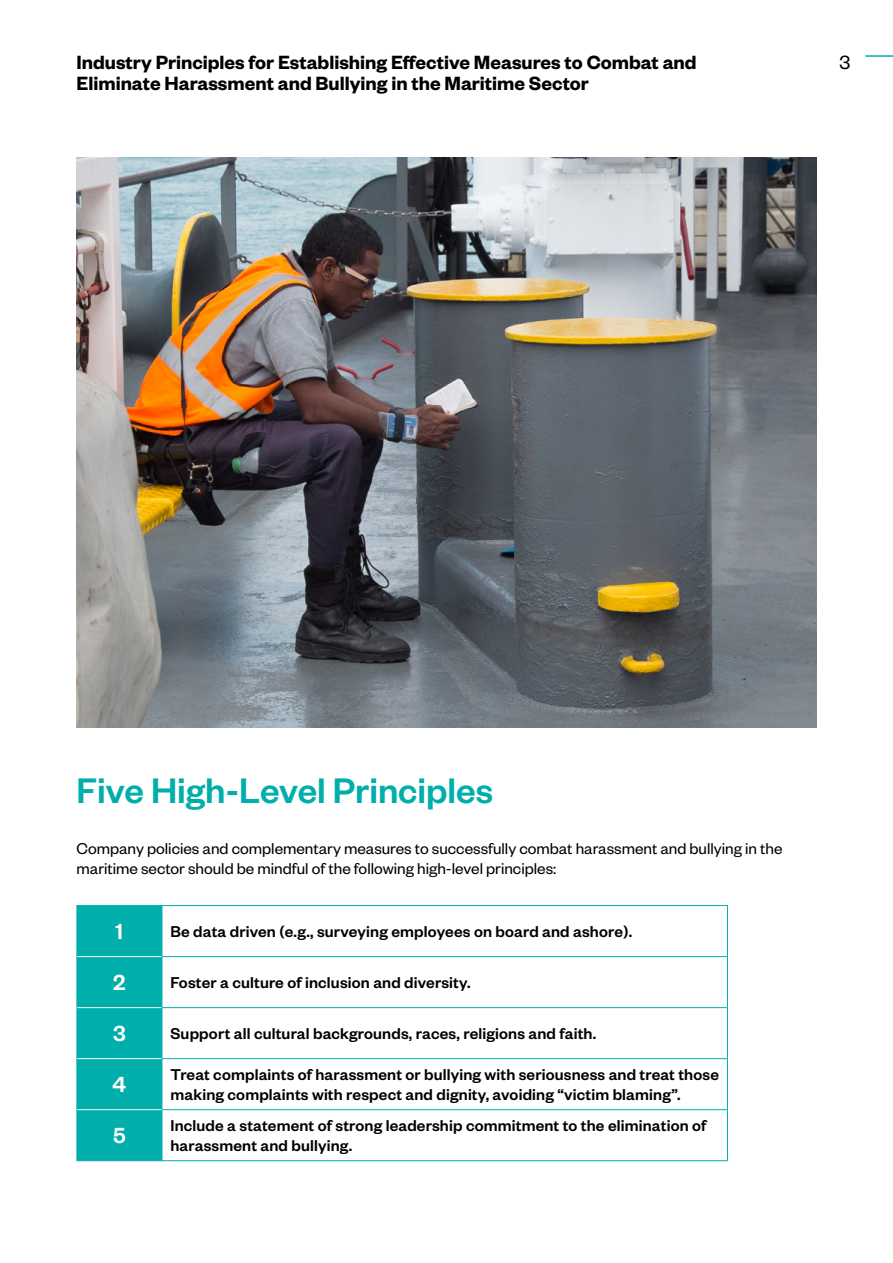
<style>
.page{position:relative;width:893px;height:1263px;background:#fff}
.page>*{position:absolute;margin:0;border:0;box-sizing:border-box;transform-origin:0 0}
.t1{font:500 39px "Founders Grotesk";color:#00aeab}
.t2{font:500 24px "Founders Grotesk";color:#fff}
.t3{font:600 21px/21px "Founders Grotesk";color:#000}
.t4{font:21px "Founders Grotesk";color:#000}
.t5{font:500 17.25px/19.8px "Founders Grotesk";letter-spacing:.01em;color:#000}
.t6{font:17.25px/19.5px "Founders Grotesk";color:#000}
</style>
<div class="page">
<hr style="left:865px;top:55px;width:28px;height:2px;background:#00aeab">
<div style="left:78px;top:906px;width:84px;height:254px;background:#00aeab"></div>
<hr style="left:77px;top:905px;width:85px;height:1px;background:#00aeab">
<hr style="left:77px;top:906px;width:1px;height:50px;background:#00aeab">
<hr style="left:162px;top:905px;width:566px;height:1px;background:#00aeab">
<hr style="left:162px;top:906px;width:1px;height:50px;background:#00aeab">
<hr style="left:727px;top:906px;width:1px;height:50px;background:#00aeab">
<hr style="left:77px;top:956px;width:1px;height:52px;background:#00aeab">
<hr style="left:162px;top:956px;width:566px;height:1px;background:#00aeab">
<hr style="left:162px;top:957px;width:1px;height:50px;background:#00aeab">
<hr style="left:727px;top:957px;width:1px;height:50px;background:#00aeab">
<hr style="left:77px;top:1008px;width:1px;height:51px;background:#00aeab">
<hr style="left:162px;top:1007px;width:566px;height:1px;background:#00aeab">
<hr style="left:162px;top:1008px;width:1px;height:50px;background:#00aeab">
<hr style="left:727px;top:1008px;width:1px;height:50px;background:#00aeab">
<hr style="left:77px;top:1059px;width:1px;height:51px;background:#00aeab">
<hr style="left:162px;top:1058px;width:566px;height:1px;background:#00aeab">
<hr style="left:162px;top:1059px;width:1px;height:50px;background:#00aeab">
<hr style="left:727px;top:1059px;width:1px;height:50px;background:#00aeab">
<hr style="left:77px;top:1110px;width:1px;height:50px;background:#00aeab">
<hr style="left:162px;top:1109px;width:566px;height:1px;background:#00aeab">
<hr style="left:162px;top:1110px;width:1px;height:50px;background:#00aeab">
<hr style="left:727px;top:1110px;width:1px;height:50px;background:#00aeab">
<hr style="left:77px;top:1160px;width:85px;height:1px;background:#00aeab">
<hr style="left:162px;top:1160px;width:566px;height:1px;background:#00aeab">
<hr style="left:77px;top:956px;width:85px;height:1px;background:#fff">
<hr style="left:77px;top:1007px;width:85px;height:1px;background:#fff">
<hr style="left:77px;top:1058px;width:85px;height:1px;background:#fff">
<hr style="left:77px;top:1109px;width:85px;height:1px;background:#fff">
<img style="left:77px;top:158px;width:739px;height:569px">
<p class="t3" style="left:77px;top:50px;width:622px">Industry Principles for Establishing Effective Measures to Combat and<br>Eliminate Harassment and Bullying in the Maritime Sector</p>
<p class="t4" style="left:840px;top:49px;width:12px">3</p>
<h1 class="t1" style="left:77px;top:766px;width:418px">Five High-Level Principles</h1>
<p class="t6" style="left:77px;top:838px;width:707px">Company policies and complementary measures to successfully combat harassment and bullying in the maritime sector should be mindful of the following high-level principles:</p>
<h2 class="t2" style="left:116px;top:916px;width:9px">1</h2>
<p class="t5" style="left:170px;top:920px;width:463px">Be data driven (e.g., surveying employees on board and ashore).</p>
<h2 class="t2" style="left:113px;top:967px;width:14px">2</h2>
<p class="t5" style="left:170px;top:971px;width:302px">Foster a culture of inclusion and diversity.</p>
<h2 class="t2" style="left:113px;top:1018px;width:14px">3</h2>
<p class="t5" style="left:170px;top:1022px;width:427px">Support all cultural backgrounds, races, religions and faith.</p>
<h2 class="t2" style="left:113px;top:1069px;width:15px">4</h2>
<p class="t5" style="left:170px;top:1063px;width:550px">Treat complaints of harassment or bullying with seriousness and treat those making complaints with respect and dignity, avoiding “victim blaming”.</p>
<h2 class="t2" style="left:113px;top:1120px;width:14px">5</h2>
<p class="t5" style="left:170px;top:1114px;width:537px">Include a statement of strong leadership commitment to the elimination of harassment and bullying.</p>
</div>
